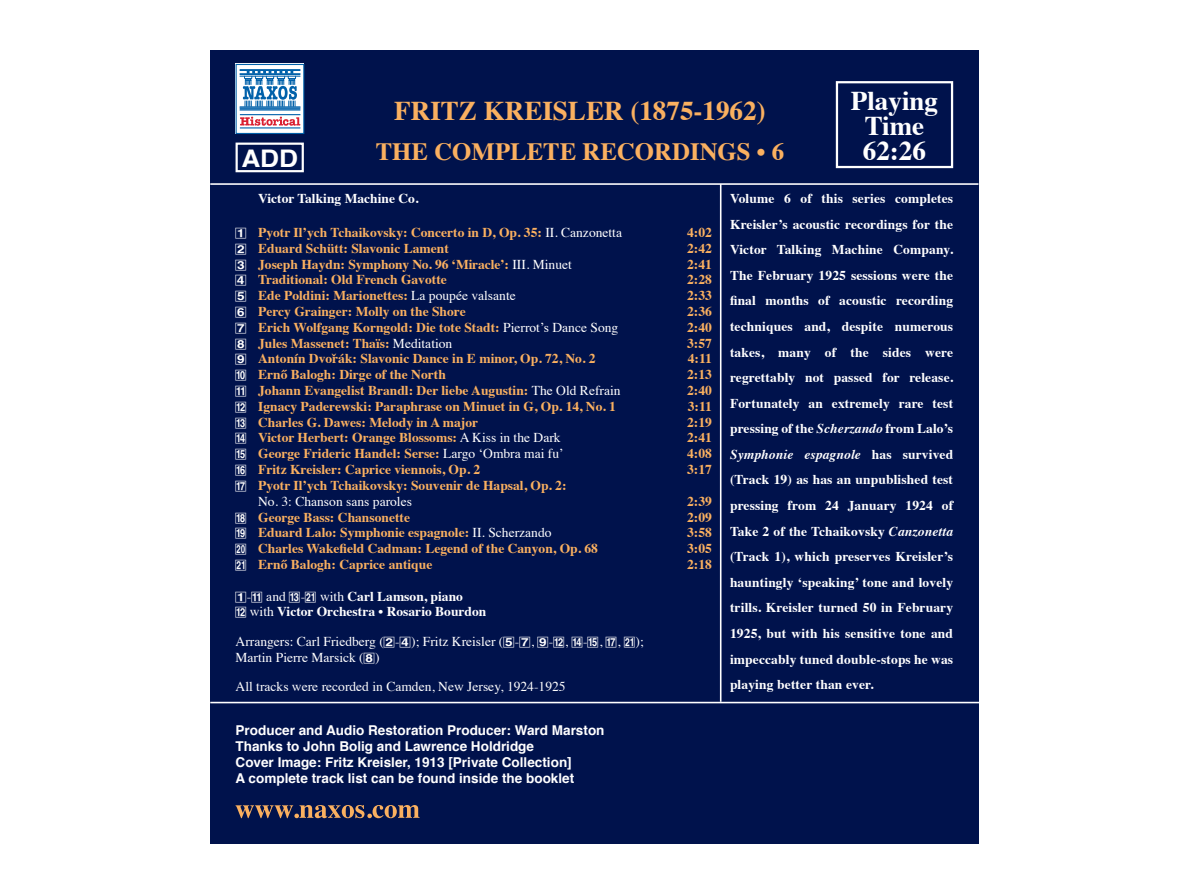
<style>
.page{position:relative;width:1188px;height:892px;background:#fff}
.page>*{position:absolute;margin:0;border:0;box-sizing:border-box;transform-origin:0 0}
.t1{font:700 27px "Times";color:#fab060}
.t2{font:700 27px/24.8px "Times";color:#fff;text-align:center}
.t3{font:700 24.75px "Times";color:#fab060}
.t4{font:700 24.3px "Helvetica";color:#fff;scale:1.08 1}
.t5{font:700 13.5px/15.8px "Times";color:#fab060}
.t6{font:700 13.5px/25.5px "Times";letter-spacing:.01em;color:#fff;text-align:justify}
.t7{font:700 13.5px/15.8px "Helvetica";color:#fff}
.t8{font:13.5px/15.8px "Times";color:#fff}
.s1{font-family:"Numberbox";font-weight:400;font-size:11.25px;color:#fff}
.s2{font-weight:400;color:#fff}
.s3{font-family:"Numberbox";font-weight:400;font-size:11.25px}
.s4{font-weight:400}
.s5{font-family:"Numberbox";font-size:11.25px}
.s6{font-style:italic}
</style>
<div class="page">
<svg style="left:978px;top:89px;width:1px;height:56px"></svg>
<div style="left:210px;top:50px;width:768px;height:793px;background:#00124c"></div>
<hr style="left:210px;top:183px;width:768px;height:2px;background:#fff">
<hr style="left:720px;top:184px;width:2px;height:517px;background:#fff">
<hr style="left:210px;top:701px;width:772px;height:2px;background:#fff">
<svg style="left:238px;top:66px;width:64px;height:66px"></svg>
<hr style="left:240px;top:76px;width:60px;height:1px;background:#0161aa">
<hr style="left:240px;top:106px;width:60px;height:1px;background:#0161aa">
<hr style="left:240px;top:74px;width:60px;height:1px;background:#0161aa">
<hr style="left:240px;top:73px;width:60px;height:1px;background:#0161aa">
<hr style="left:240px;top:70px;width:60px;height:1px;background:#0161aa">
<hr style="left:240px;top:69px;width:60px;height:1px;background:#0161aa">
<hr style="left:240px;top:107px;width:60px;height:1px;background:#0161aa">
<hr style="left:240px;top:110px;width:60px;height:1px;background:#0161aa">
<hr style="left:240px;top:109px;width:60px;height:1px;background:#0161aa">
<svg style="left:243px;top:71px;width:54px;height:36px;background:#77aad1"></svg>
<div style="left:236px;top:64px;width:68px;height:70px;border:1px solid #0161aa"></div>
<hr style="left:240px;top:114px;width:60px;height:1px;background:#0161aa">
<hr style="left:240px;top:127px;width:60px;height:1px;background:#0161aa">
<svg style="left:240px;top:117px;width:60px;height:9px"></svg>
<svg style="left:236px;top:805px;width:184px;height:13px"></svg>
<div style="left:236px;top:142px;width:68px;height:30px;border:2px solid #fff"></div>
<div style="left:836px;top:81px;width:117px;height:87px;border:2px solid #fff"></div>
<h1 class="t1" style="left:394px;top:85px;width:373px">fritz Kreisler (1875-1962)</h1>
<h3 class="t4" style="left:241px;top:138px;width:54px">ADD</h3>
<h2 class="t3" style="left:376px;top:128px;width:225px">THE COMPLETE RECORDIN</h2>
<h2 class="t3" style="left:718px;top:128px;width:68px">GS • 6</h2>
<h1 class="t2" style="left:851px;top:85px;width:89px">Playing<br>Time<br>62:26</h1>
<p class="t6" style="left:258px;top:184px;width:162px">Victor Talking Machine Co.</p>
<p class="t5" style="left:236px;top:223px;width:388px"><span class="s1">1</span> Pyotr Il’ych Tchaikovsky: Concerto in D, Op. 35: <span class="s2">II. Canzonetta</span></p>
<p class="t5" style="left:687px;top:223px;width:26px">4:02</p>
<p class="t5" style="left:236px;top:239px;width:215px"><span class="s1">2</span> Eduard Schütt: Slavonic Lament</p>
<p class="t5" style="left:687px;top:239px;width:26px">2:42</p>
<p class="t5" style="left:236px;top:254px;width:338px"><span class="s1">3</span> Joseph Haydn: Symphony No. 96 ‘Miracle’: <span class="s2">III. Minuet</span></p>
<p class="t5" style="left:687px;top:254px;width:26px">2:41</p>
<p class="t5" style="left:236px;top:270px;width:213px"><span class="s1">4</span> Traditional: Old French Gavotte</p>
<p class="t5" style="left:687px;top:270px;width:26px">2:28</p>
<p class="t5" style="left:236px;top:286px;width:282px"><span class="s1">5</span> Ede Poldini: Marionettes: <span class="s2">La poupée valsante</span></p>
<p class="t5" style="left:687px;top:286px;width:26px">2:33</p>
<p class="t5" style="left:236px;top:302px;width:232px"><span class="s1">6</span> Percy Grainger: Molly on the Shore</p>
<p class="t5" style="left:687px;top:302px;width:26px">2:36</p>
<p class="t5" style="left:236px;top:318px;width:384px"><span class="s1">7</span> Erich Wolfgang Korngold: Die tote Stadt: <span class="s2">Pierrot’s Dance Song</span></p>
<p class="t5" style="left:687px;top:318px;width:26px">2:40</p>
<p class="t5" style="left:236px;top:333px;width:218px"><span class="s1">8</span> Jules Massenet: Thaïs: <span class="s2">Meditation</span></p>
<p class="t5" style="left:687px;top:333px;width:26px">3:57</p>
<p class="t5" style="left:236px;top:349px;width:361px"><span class="s1">9</span> Antonín Dvořák: Slavonic Dance in E minor, Op. 72, No. 2</p>
<p class="t5" style="left:688px;top:349px;width:26px">4:11</p>
<p class="t5" style="left:236px;top:365px;width:212px"><span class="s1">0</span> Ernő Balogh: Dirge of the North</p>
<p class="t5" style="left:687px;top:365px;width:26px">2:13</p>
<p class="t5" style="left:236px;top:381px;width:387px"><span class="s1">!</span> Johann Evangelist Brandl: Der liebe Augustin: <span class="s2">The Old Refrain</span></p>
<p class="t5" style="left:687px;top:381px;width:26px">2:40</p>
<p class="t5" style="left:236px;top:397px;width:382px"><span class="s1">@</span> Ignacy Paderewski: Paraphrase on Minuet in G, Op. 14, No. 1</p>
<p class="t5" style="left:688px;top:397px;width:26px">3:11</p>
<p class="t5" style="left:236px;top:412px;width:244px"><span class="s1">#</span> Charles G. Dawes: Melody in A major</p>
<p class="t5" style="left:687px;top:412px;width:26px">2:19</p>
<p class="t5" style="left:236px;top:428px;width:327px"><span class="s1">$</span> Victor Herbert: Orange Blossoms: <span class="s2">A Kiss in the Dark</span></p>
<p class="t5" style="left:687px;top:428px;width:26px">2:41</p>
<p class="t5" style="left:236px;top:444px;width:330px"><span class="s1">%</span> George Frideric Handel: Serse: <span class="s2">Largo ‘Ombra mai fu’</span></p>
<p class="t5" style="left:687px;top:444px;width:26px">4:08</p>
<p class="t5" style="left:236px;top:460px;width:246px"><span class="s1">^</span> Fritz Kreisler: Caprice viennois, Op. 2</p>
<p class="t5" style="left:687px;top:460px;width:26px">3:17</p>
<p class="t5" style="left:258px;top:476px;width:310px;text-indent:-23px"><span class="s1">&amp;</span> Pyotr Il’ych Tchaikovsky: Souvenir de Hapsal, Op. 2:<br><span class="s2">No. 3: Chanson sans paroles</span></p>
<p class="t5" style="left:687px;top:491px;width:26px">2:39</p>
<p class="t5" style="left:236px;top:507px;width:176px"><span class="s1">*</span> George Bass: Chansonette</p>
<p class="t5" style="left:687px;top:507px;width:26px">2:09</p>
<p class="t5" style="left:236px;top:523px;width:318px"><span class="s1">(</span> Eduard Lalo: Symphonie espagnole: <span class="s2">II. Scherzando</span></p>
<p class="t5" style="left:687px;top:523px;width:26px">3:58</p>
<p class="t5" style="left:236px;top:539px;width:364px"><span class="s1">)</span> Charles Wakefield Cadman: Legend of the Canyon, Op. 68</p>
<p class="t5" style="left:687px;top:539px;width:26px">3:05</p>
<p class="t5" style="left:236px;top:555px;width:198px"><span class="s1">¡</span> Ernő Balogh: Caprice antique</p>
<p class="t5" style="left:687px;top:555px;width:26px">2:18</p>
<p class="t6" style="left:236px;top:586px;width:252px;line-height:15.8px"><span class="s3">1</span><span class="s4">-</span><span class="s3">!</span> <span class="s4">and</span> <span class="s3">#</span><span class="s4">-</span><span class="s3">¡</span> <span class="s4">with</span> Carl Lamson, piano<br><span class="s3">@</span> <span class="s4">with</span> Victor Orchestra • Rosario Bourdon</p>
<p class="t8" style="left:236px;top:632px;width:410px">Arrangers: Carl Friedberg (<span class="s5">2</span>-<span class="s5">4</span>); Fritz Kreisler (<span class="s5">5</span>-<span class="s5">7</span>, <span class="s5">9</span>-<span class="s5">@</span>, <span class="s5">$</span>-<span class="s5">%</span>, <span class="s5">&amp;</span>, <span class="s5">¡</span>);<br>Martin Pierre Marsick (<span class="s5">8</span>)</p>
<p class="t8" style="left:236px;top:677px;width:332px">All tracks were recorded in Camden, New Jersey, 1924-1925</p>
<p class="t7" style="left:236px;top:722px;width:370px">Producer and Audio Restoration Producer: Ward Marston Thanks to John Bolig and Lawrence Holdridge<br>Cover Image: Fritz Kreisler, 1913 [Private Collection]<br>A complete track list can be found inside the booklet</p>
<p class="t6" style="left:730px;top:184px;width:225px">Volume 6 of this series completes Kreisler’s acoustic recordings for the Victor Talking Machine Company.<br>The February 1925 sessions were the final months of acoustic recording techniques and, despite numerous takes, many of the sides were regrettably not passed for release.<br>Fortunately an extremely rare test pressing of the <span class="s6">Scherzando</span> from Lalo’s <span class="s6">Symphonie espagnole</span> has survived (Track 19) as has an unpublished test pressing from 24 January 1924 of Take 2 of the Tchaikovsky <span class="s6">Canzonetta </span>(Track 1), which preserves Kreisler’s hauntingly ‘speaking’ tone and lovely trills. Kreisler turned 50 in February 1925, but with his sensitive tone and impeccably tuned double-stops he was playing better than ever.</p>
</div>
